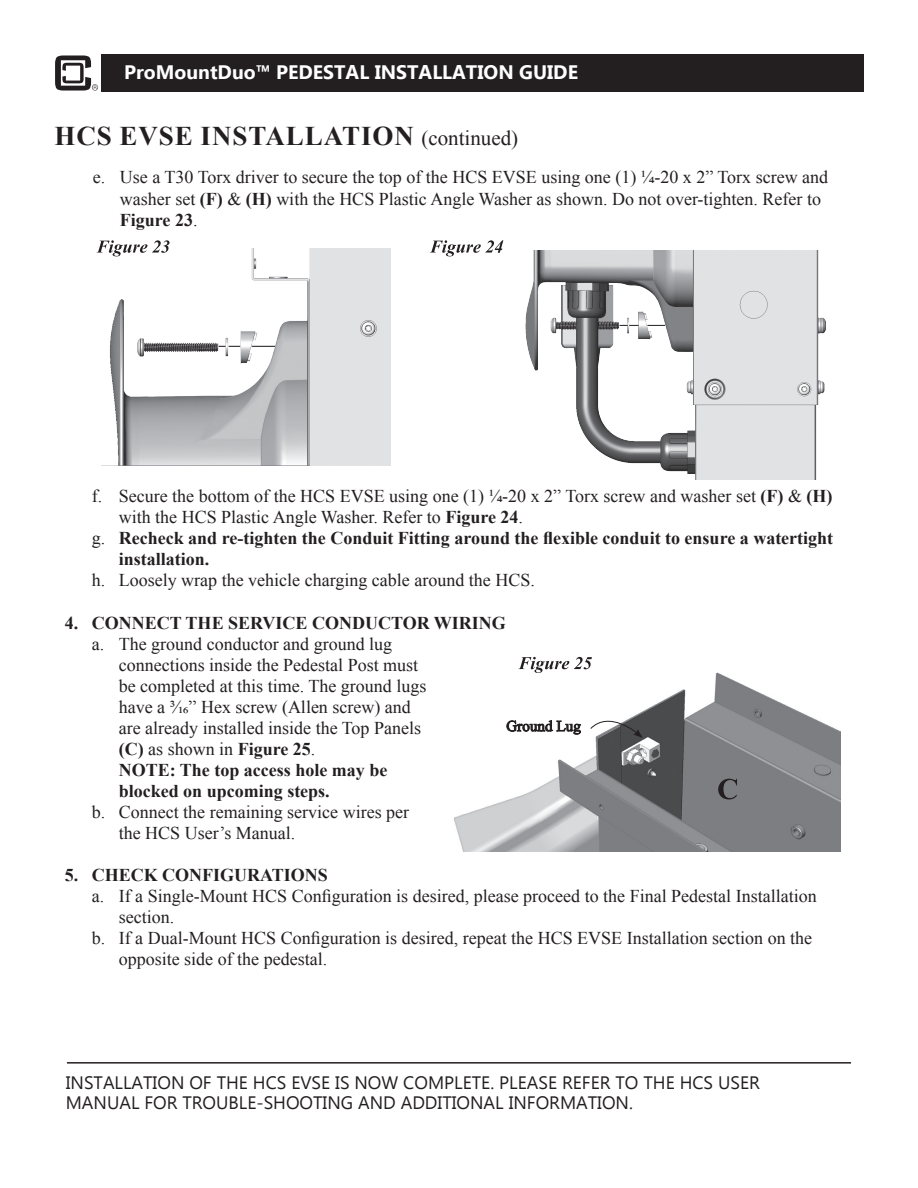
<style>
.page{position:relative;width:918px;height:1188px;background:#fff}
.page>*{position:absolute;margin:0;border:0;box-sizing:border-box;transform-origin:0 0}
.t1{font:700 27px "Times New Roman";letter-spacing:.035em;color:#231f20}
.t2{font:700 19.5px "Ebrima";color:#fff}
.t3{font:18px/21px "Times New Roman";color:#231f20}
.t4{font:700 18px/21px "Times New Roman";color:#231f20}
.t5{font:18px "Ebrima";color:#231f20}
.s1{font-weight:400;font-size:21px}
.s2{font-weight:700}
.s3{font-weight:400}
</style>
<div class="page">
<div style="left:101px;top:54px;width:763px;height:37px;background:#231f20"></div>
<svg style="left:55px;top:56px;width:43px;height:35px"></svg>
<img style="left:525px;top:251px;width:301px;height:228px">
<svg style="left:619px;top:325px;width:20px;height:1px"></svg>
<svg style="left:647px;top:325px;width:18px;height:1px"></svg>
<img style="left:102px;top:249px;width:288px;height:217px">
<svg style="left:219px;top:346px;width:21px;height:1px"></svg>
<svg style="left:252px;top:346px;width:23px;height:1px"></svg>
<img style="left:454px;top:672px;width:386px;height:180px">
<svg style="left:590px;top:710px;width:53px;height:28px"></svg>
<hr style="left:67px;top:1062px;width:784px;height:2px;background:#231f20">
<svg style="left:430px;top:240px;width:73px;height:16px"></svg>
<svg style="left:518px;top:657px;width:74px;height:16px"></svg>
<svg style="left:506px;top:720px;width:75px;height:15px"></svg>
<svg style="left:97px;top:240px;width:73px;height:16px"></svg>
<svg style="left:718px;top:779px;width:19px;height:20px"></svg>
<p class="t2" style="left:124px;top:58px;width:455px">ProMountDuo™ PEDESTAL INSTALLATION GUIDE</p>
<p class="t1" style="left:54px;top:117px;width:465px">HCS EVSE INSTALLATION <span class="s1">(continued)</span></p>
<p class="t3" style="left:120px;top:166px;width:710px;line-height:21.6px;text-indent:-27px">e. Use a T30 Torx driver to secure the top of the HCS EVSE using one (1) 1/4-20 x 2” Torx screw and washer set <span class="s2">(F)</span> &amp; <span class="s2">(H)</span> with the HCS Plastic Angle Washer as shown. Do not over-tighten. Refer to<br><span class="s2">Figure 23</span>.</p>
<p class="t3" style="left:119px;top:484px;width:715px;text-indent:-27px">f. Secure the bottom of the HCS EVSE using one (1) 1/4-20 x 2” Torx screw and washer set <span class="s2">(F)</span> &amp; <span class="s2">(H) </span>with the HCS Plastic Angle Washer. Refer to <span class="s2">Figure 24</span>.</p>
<p class="t4" style="left:119px;top:526px;width:716px;text-indent:-27px"><span class="s3">g.</span> Recheck and re-tighten the Conduit Fitting around the flexible conduit to ensure a watertight installation.</p>
<p class="t3" style="left:92px;top:568px;width:445px">h. Loosely wrap the vehicle charging cable around the HCS.</p>
<p class="t4" style="left:65px;top:612px;width:443px">4. CONNECT THE SERVICE CONDUCTOR WIRING</p>
<p class="t3" style="left:119px;top:633px;width:309px;text-indent:-27px">a. The ground conductor and ground lug connections inside the Pedestal Post must be completed at this time. The ground lugs have a 3/16” Hex screw (Allen screw) and are already installed inside the Top Panels <span class="s2">(C)</span> as shown in <span class="s2">Figure 25</span>.</p>
<p class="t4" style="left:119px;top:759px;width:270px">NOTE: The top access hole may be blocked on upcoming steps.</p>
<p class="t3" style="left:119px;top:801px;width:292px;text-indent:-27px">b. Connect the remaining service wires per the HCS User’s Manual.</p>
<p class="t4" style="left:65px;top:864px;width:265px">5. CHECK CONFIGURATIONS</p>
<p class="t3" style="left:119px;top:885px;width:699px;text-indent:-27px">a. If a Single-Mount HCS Configuration is desired, please proceed to the Final Pedestal Installation section.</p>
<p class="t3" style="left:119px;top:927px;width:695px;text-indent:-27px">b. If a Dual-Mount HCS Configuration is desired, repeat the HCS EVSE Installation section on the opposite side of the pedestal.</p>
<p class="t5" style="left:66px;top:1069px;width:696px">INSTALLATION OF THE HCS EVSE IS NOW COMPLETE. PLEASE REFER TO THE HCS USER</p>
<p class="t5" style="left:66px;top:1090px;width:569px">MANUAL FOR TROUBLE-SHOOTING AND ADDITIONAL INFORMATION.</p>
</div>
